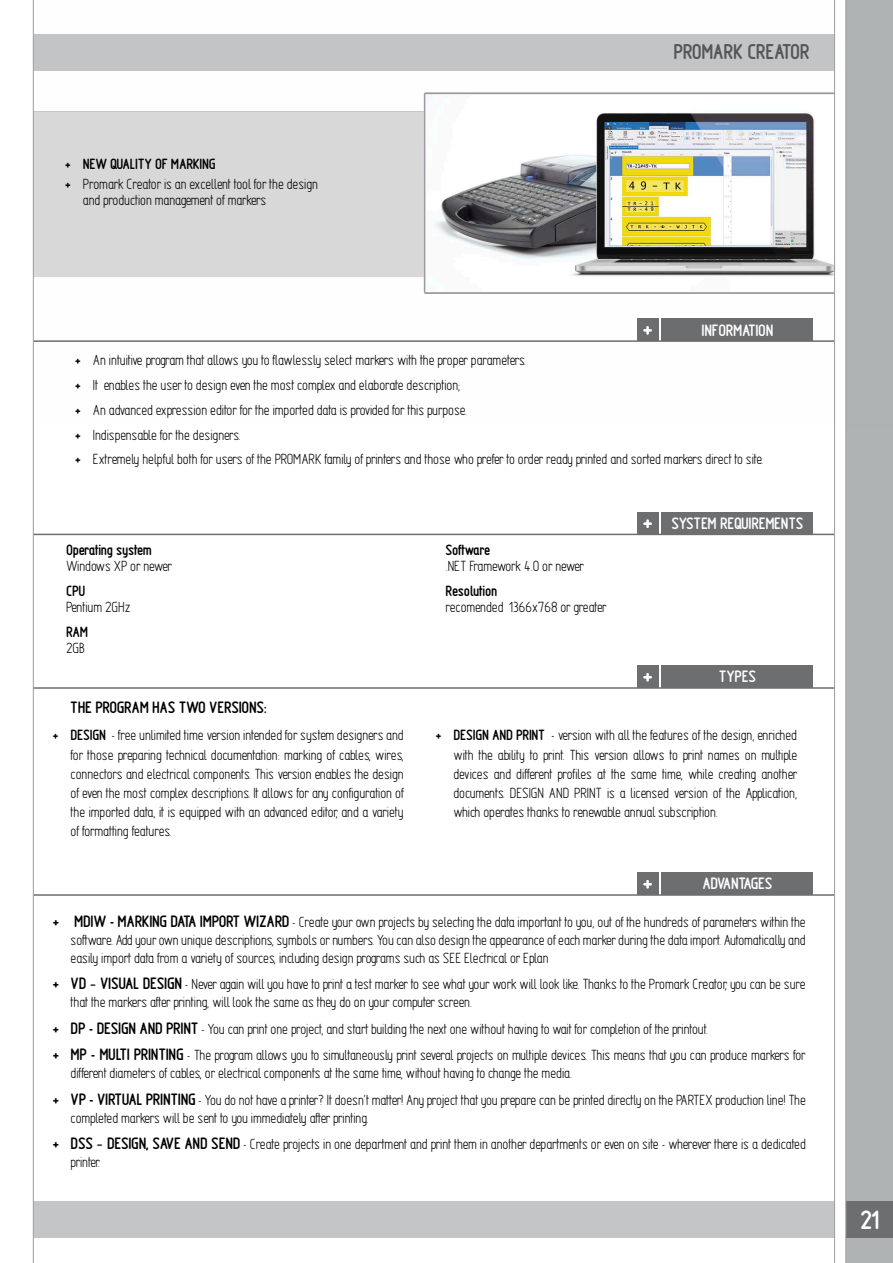
<style>
.page{position:relative;width:893px;height:1263px;background:#fff}
.page>*{position:absolute;margin:0;border:0;box-sizing:border-box;transform-origin:0 0}
.t1{font:700 24px "Techniczne EFN";color:#fff}
.t2{font:700 19.5px "Techniczne EFN";color:#555656}
.t3{font:700 15px "Techniczne EFN";color:#fff}
.t4{font:700 15px "Techniczne EFN";color:#000}
.information{font:13.5px/19.2px "Techniczne EFN";color:#000}
.information-2{font:700 13.5px "Techniczne EFN";color:#000}
.s1{font-weight:700}
.s2{font-weight:700;font-size:15px}
</style>
<div class="page">
<div style="left:846px;top:0;width:47px;height:1263px;background:#b0b3b4"></div>
<div style="left:16px;top:1201px;width:824px;height:37px;background:#c4c5c7"></div>
<div style="left:841px;top:1201px;width:52px;height:37px;background:#6d6e70"></div>
<hr style="left:4px;top:534px;width:836px;height:1px;background:#6d6e70">
<div style="left:661px;top:512px;width:152px;height:22px;background:#6d6e70"></div>
<div style="left:637px;top:512px;width:22px;height:22px;background:#6d6e70"></div>
<svg style="left:643px;top:519px;width:9px;height:9px"></svg>
<hr style="left:4px;top:687px;width:836px;height:2px;background:#6d6e70">
<div style="left:661px;top:666px;width:152px;height:22px;background:#6d6e70"></div>
<div style="left:637px;top:666px;width:22px;height:22px;background:#6d6e70"></div>
<svg style="left:643px;top:673px;width:9px;height:9px"></svg>
<hr style="left:4px;top:894px;width:836px;height:2px;background:#6d6e70">
<div style="left:661px;top:873px;width:152px;height:22px;background:#6d6e70"></div>
<div style="left:637px;top:873px;width:22px;height:22px;background:#6d6e70"></div>
<svg style="left:643px;top:880px;width:9px;height:9px"></svg>
<img style="left:34px;top:34px;width:800px;height:308px">
<svg style="left:834px;top:0;width:12px;height:1263px"></svg>
<svg style="left:4px;top:0;width:30px;height:1263px"></svg>
<p class="information-2" style="left:65px;top:155px;width:152px">+ NEW QUALITY OF MARKING</p>
<p class="information" style="left:83px;top:176px;width:237px;line-height:16.2px;text-indent:-18px"><span class="s1">+</span> Promark Creator is an excellent tool for the design and production management of markers</p>
<h2 class="t2" style="left:673px;top:40px;width:137px">PROMARK CREATOR</h2>
<p class="t3" style="left:702px;top:321px;width:73px">INFORMATION</p>
<p class="information" style="left:75px;top:351px;width:453px"><span class="s1">+</span> An intuitive program that allows you to flawlessly select markers with the proper parameters.</p>
<p class="information" style="left:75px;top:375px;width:387px"><span class="s1">+</span> It enables the user to design even the most complex and elaborate description;</p>
<p class="information" style="left:75px;top:400px;width:394px"><span class="s1">+</span> An advanced expression editor for the imported data is provided for this purpose.</p>
<p class="information" style="left:75px;top:425px;width:167px"><span class="s1">+</span> Indispensable for the designers.</p>
<p class="information" style="left:75px;top:449px;width:690px"><span class="s1">+</span> Extremely helpful both for users of the PROMARK family of printers and those who prefer to order ready printed and sorted markers direct to site.</p>
<p class="information-2" style="left:66px;top:541px;width:87px">Operating system</p>
<p class="information" style="left:66px;top:556px;width:107px">Windows XP or newer</p>
<p class="information-2" style="left:66px;top:582px;width:21px">CPU</p>
<p class="information" style="left:66px;top:597px;width:66px">Pentium 2GHz</p>
<p class="information-2" style="left:66px;top:623px;width:23px">RAM</p>
<p class="information" style="left:66px;top:638px;width:20px">2GB</p>
<p class="t4" style="left:70px;top:698px;width:198px">THE PROGRAM HAS TWO VERSIONS:</p>
<p class="information-2" style="left:445px;top:541px;width:46px">Software</p>
<p class="information" style="left:445px;top:556px;width:140px">.NET Framework 4.0 or newer</p>
<p class="information-2" style="left:445px;top:582px;width:53px">Resolution</p>
<p class="information" style="left:445px;top:597px;width:163px">recomended 1366x768 or greater</p>
<p class="t3" style="left:672px;top:514px;width:133px">SYSTEM REQUIREMENTS</p>
<p class="t3" style="left:719px;top:667px;width:38px">TYPES</p>
<p class="information" style="left:71px;top:726px;width:335px;text-align:justify;text-indent:-18px"><span class="s1">+ DESIGN</span> - free unlimited time version intended for system designers and for those preparing technical documentation: marking of cables, wires, connectors and electrical components. This version enables the design of even the most complex descriptions. It allows for any configuration of the imported data, it is equipped with an advanced editor, and a variety of formatting features.</p>
<p class="information" style="left:453px;top:726px;width:345px;text-align:justify;text-indent:-18px"><span class="s1">+ DESIGN AND PRINT</span> - version with all the features of the design, enriched with the ability to print. This version allows to print names on multiple devices and different profiles at the same time, while creating another documents. DESIGN AND PRINT is a licensed version of the Application, which operates thanks to renewable annual subscription.</p>
<p class="t3" style="left:702px;top:874px;width:71px">ADVANTAGES</p>
<p class="information" style="left:71px;top:913px;width:737px;line-height:18px;text-align:justify;text-indent:-18px"><span class="s2">+ MDIW - MARKING DATA IMPORT WIZARD</span> - Create your own projects by selecting the data important to you, out of the hundreds of parameters within the software. Add your own unique descriptions, symbols or numbers. You can also design the appearance of each marker during the data import. Automatically and easily import data from a variety of sources, including design programs such as SEE Electrical or Eplan</p>
<p class="information" style="left:71px;top:975px;width:737px;line-height:18px;text-indent:-18px"><span class="s2">+ VD – VISUAL DESIGN</span> - Never again will you have to print a test marker to see what your work will look like. Thanks to the Promark Creator, you can be sure that the markers after printing, will look the same as they do on your computer screen.</p>
<p class="information" style="left:53px;top:1019px;width:657px"><span class="s2">+ DP - DESIGN AND PRINT</span> - You can print one project, and start building the next one without having to wait for completion of the printout.</p>
<p class="information" style="left:71px;top:1046px;width:736px;line-height:18px;text-indent:-18px"><span class="s2">+ MP - MULTI PRINTING</span> - The program allows you to simultaneously print several projects on multiple devices. This means that you can produce markers for different diameters of cables, or electrical components at the same time, without having to change the media.</p>
<p class="information" style="left:71px;top:1091px;width:737px;line-height:18px;text-indent:-18px"><span class="s2">+ VP - VIRTUAL PRINTING</span> - You do not have a printer? It doesn’t matter! Any project that you prepare can be printed directly on the PARTEX production line! The completed markers will be sent to you immediately after printing.</p>
<p class="information" style="left:71px;top:1135px;width:737px;line-height:18px;text-indent:-18px"><span class="s2">+ DSS – DESIGN, SAVE AND SEND</span> - Create projects in one department and print them in another departments or even on site - wherever there is a dedicated printer.</p>
<h1 class="t1" style="left:860px;top:1205px;width:20px">21</h1>
</div>
